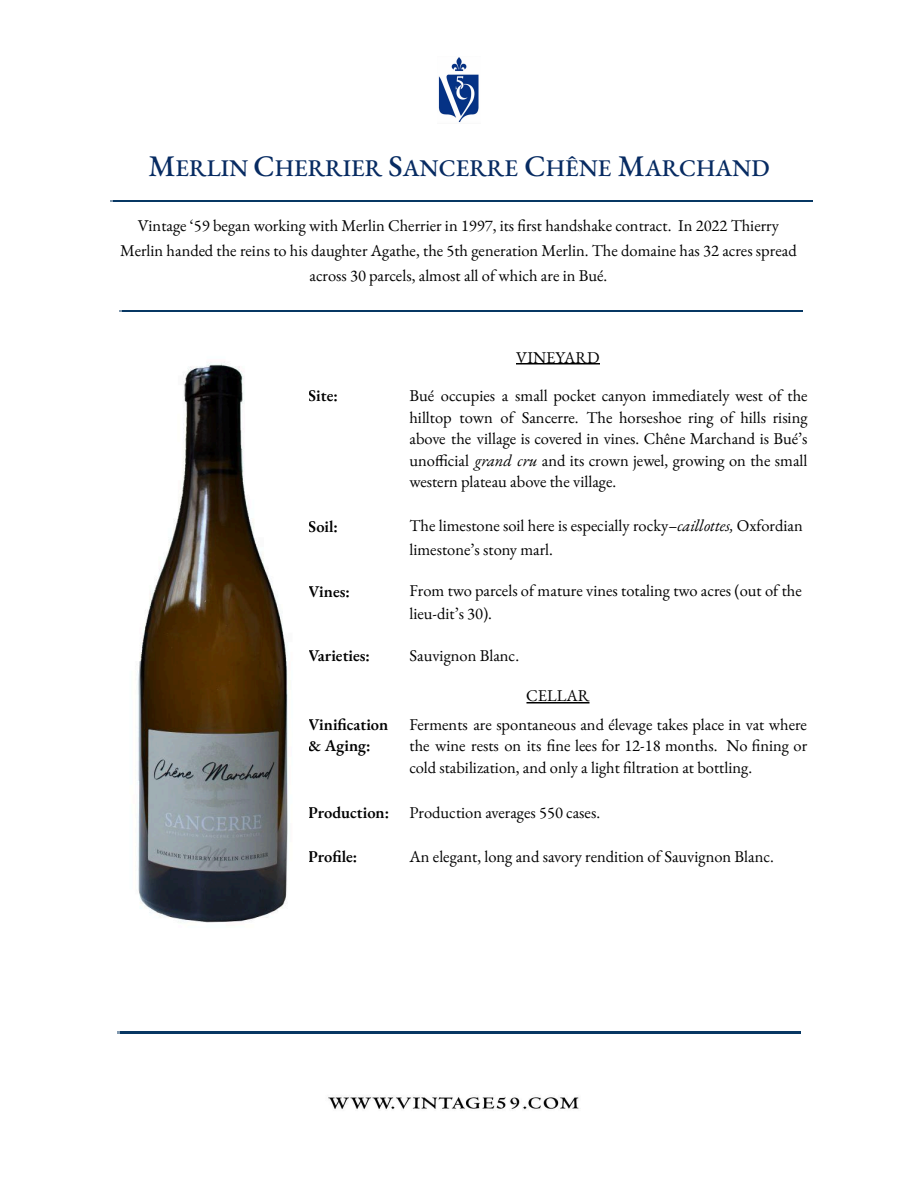
<style>
.page{position:relative;width:918px;height:1188px;background:#fff}
.page>*{position:absolute;margin:0;border:0;box-sizing:border-box;transform-origin:0 0}
.t1{font:500 24px "EB Garamond";color:#072b62}
.t2{font:16.5px/21.6px "EB Garamond";color:#000;text-align:justify}
.t3{font:600 16.5px/21.6px "EB Garamond";color:#000}
.s1{font-size:30px}
.s2{font-style:italic}
.s3{font-weight:600}
</style>
<div class="page">
<hr style="left:516px;top:363px;width:84px;height:2px;background:#000">
<hr style="left:526px;top:702px;width:64px;height:2px;background:#000">
<img style="left:438px;top:57px;width:41px;height:66px">
<img style="left:110px;top:200px;width:702px;height:2px">
<img style="left:119px;top:310px;width:683px;height:1px">
<img style="left:137px;top:363px;width:151px;height:560px">
<img style="left:118px;top:1032px;width:682px;height:1px">
<img style="left:328px;top:1096px;width:251px;height:14px">
<h1 class="t1" style="left:148px;top:152px;width:623px"><span class="s1">M</span>ERLIN <span class="s1">C</span>HERRIER <span class="s1">S</span>ANCERRE <span class="s1">C</span>HÊNE <span class="s1">M</span>ARCHAND</h1>
<p class="t2" style="left:120px;top:213px;width:678px;line-height:24.8px;text-align:center">Vintage ‘59 began working with Merlin Cherrier in 1997, its first handshake contract. In 2022 Thierry<br>Merlin handed the reins to his daughter Agathe, the 5th generation Merlin. The domaine has 32 acres spread across 30 parcels, almost all of which are in Bué.</p>
<p class="t2" style="left:516px;top:346px;width:85px">VINEYARD</p>
<p class="t3" style="left:308px;top:384px;width:31px">Site:</p>
<p class="t2" style="left:410px;top:384px;width:400px">Bué occupies a small pocket canyon immediately west of the hilltop town of Sancerre. The horseshoe ring of hills rising above the village is covered in vines. Chêne Marchand is Bué’s unofficial <span class="s2">grand cru</span> and its crown jewel, growing on the small western plateau above the village.</p>
<p class="t3" style="left:308px;top:516px;width:31px">Soil:</p>
<p class="t2" style="left:410px;top:514px;width:395px;line-height:23.2px">The limestone soil here is especially rocky–<span class="s2">caillottes,</span> Oxfordian limestone’s stony marl.</p>
<p class="t3" style="left:308px;top:580px;width:43px">Vines:</p>
<p class="t2" style="left:410px;top:578px;width:394px;line-height:23.2px">From two parcels of mature vines totaling two acres (out of the lieu-dit’s 30).</p>
<p class="t3" style="left:308px;top:645px;width:63px">Varieties:</p>
<p class="t2" style="left:410px;top:645px;width:111px">Sauvignon Blanc.</p>
<p class="t2" style="left:526px;top:684px;width:65px">CELLAR</p>
<p class="t3" style="left:308px;top:713px;width:82px">Vinification &amp; Aging:</p>
<p class="t2" style="left:410px;top:713px;width:399px">Ferments are spontaneous and élevage takes place in vat where the wine rests on its fine lees for 12-18 months. No fining or cold stabilization, and only a light filtration at bottling.</p>
<p class="t2" style="left:308px;top:802px;width:293px"><span class="s3">Production:</span> Production averages 550 cases.</p>
<p class="t3" style="left:308px;top:845px;width:51px">Profile:</p>
<p class="t2" style="left:410px;top:845px;width:366px">An elegant, long and savory rendition of Sauvignon Blanc.</p>
</div>
